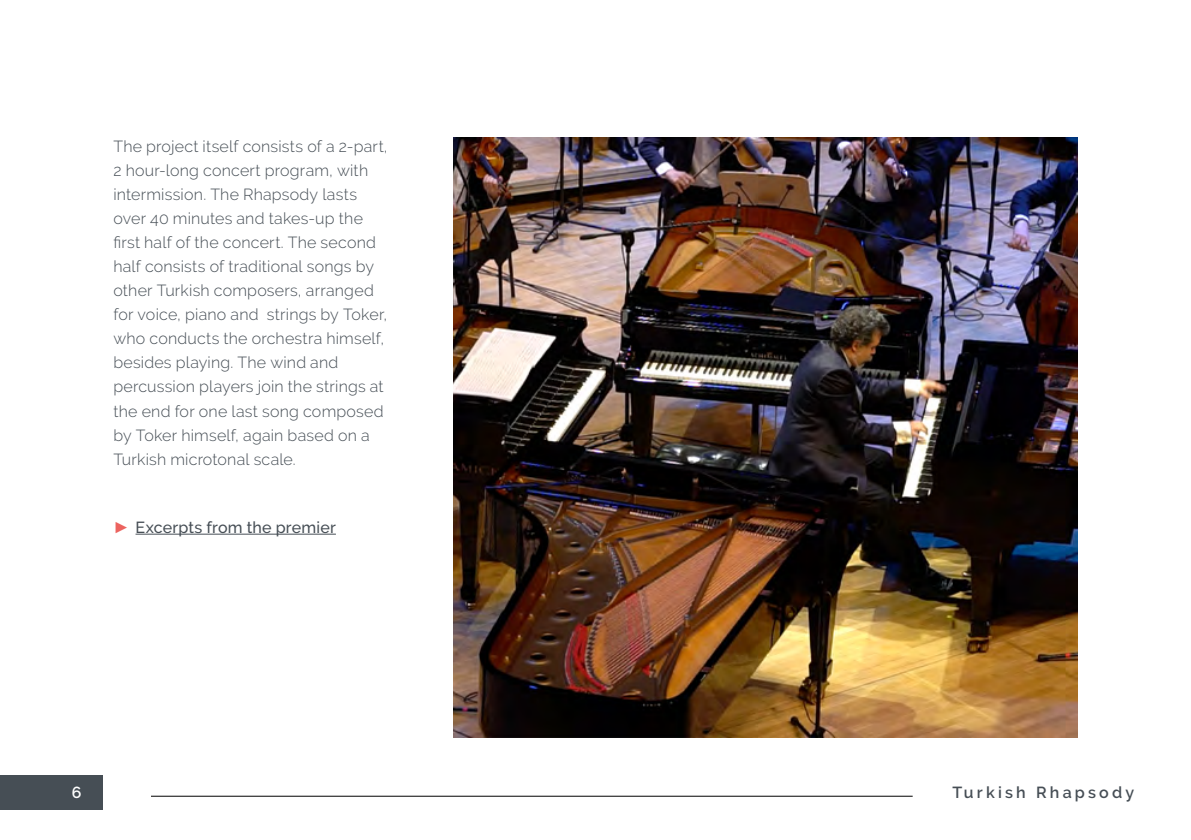
<style>
.page{position:relative;width:1191px;height:840px;background:#fff}
.page>*{position:absolute;margin:0;border:0;box-sizing:border-box;transform-origin:0 0}
.t1{font:300 16px/24px "Raleway";letter-spacing:.015em;color:#464e55}
.t2{font:500 16px "Raleway";letter-spacing:.015em;color:#464e55}
.t3{font:600 16px "Raleway";letter-spacing:.2em;color:#464e55}
.t4{font:600 16px "Raleway";color:#fff}
.s1{font-family:"Arial";font-weight:400;color:#ec635f}
</style>
<div class="page">
<hr style="left:135px;top:533px;width:201px;height:1px;background:#464e55">
<div style="left:0;top:774px;width:102px;height:34px;background:#464e55"></div>
<hr style="left:151px;top:795px;width:761px;height:1px;background:#000">
<img style="left:454px;top:137px;width:623px;height:600px">
<p class="t1" style="left:113px;top:134px;width:276px">The project itself consists of a 2-part, 2 hour-long concert program, with intermission. The Rhapsody lasts over 40 minutes and takes-up the first half of the concert. The second half consists of traditional songs by other Turkish composers, arranged for voice, piano and strings by Toker, who conducts the orchestra himself, besides playing. The wind and percussion players join the strings at the end for one last song composed by Toker himself, again based on a Turkish microtonal scale.</p>
<p class="t2" style="left:113px;top:517px;width:224px"><span class="s1">►</span> Excerpts from the premier</p>
<p class="t4" style="left:72px;top:782px;width:11px">6</p>
<p class="t3" style="left:952px;top:782px;width:183px">Turkish Rhapsody</p>
</div>
